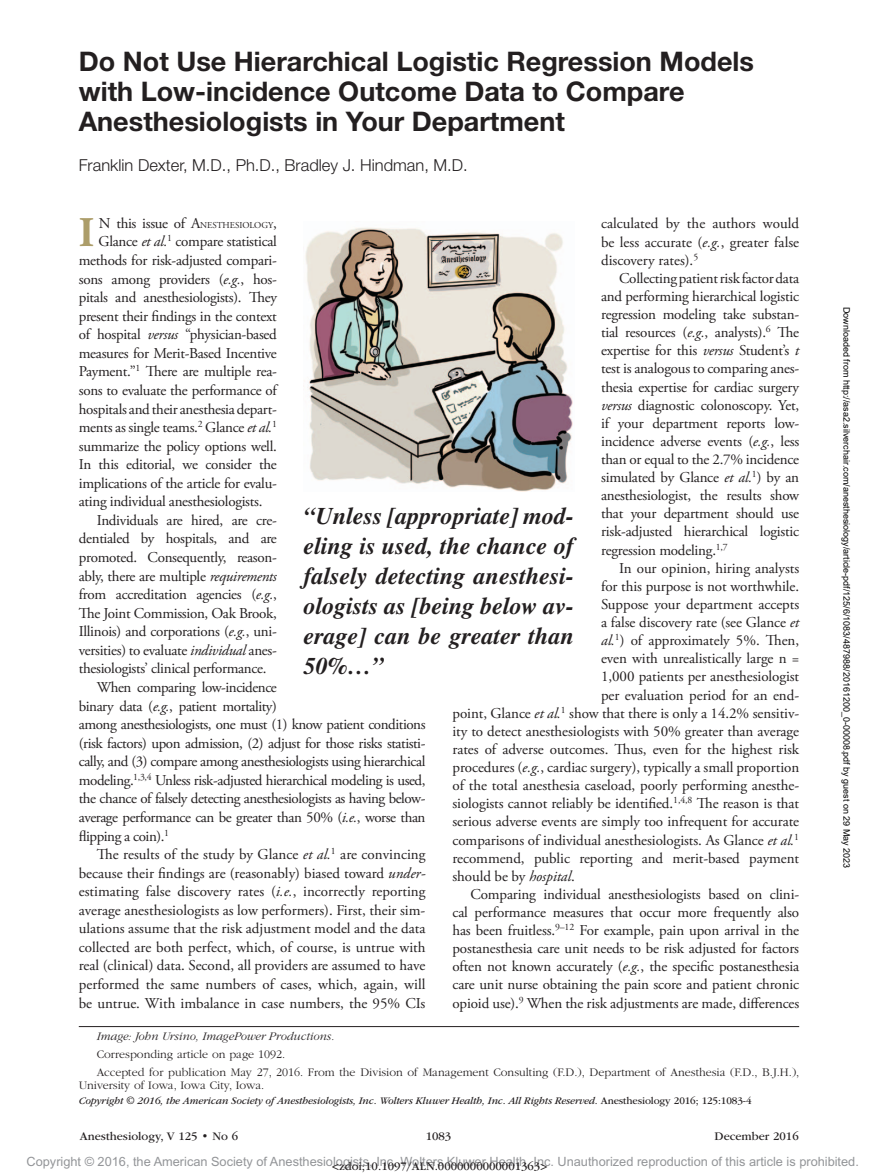
<style>
.page{position:relative;width:878px;height:1175px;background:#fff}
.page>*{position:absolute;margin:0;border:0;box-sizing:border-box;transform-origin:0 0}
.t1{font:700 42.15px "Adobe Garamond Pro";color:#ac9d69}
.t2{font:700 27px/30px "Helvetica Neue LT Std";color:#231f20}
.t3{font:italic 700 24px/30px "Times";color:#231f20;text-align:justify}
.t4{font:300 16.5px "Helvetica Neue LT Std";color:#231f20}
.t5{font:15px/18.1px "Adobe Garamond Pro";letter-spacing:-.01em;color:#231f20;text-align:justify}
.t6{font:15px "Adobe Garamond Pro";letter-spacing:-.03em;color:#231f20}
.t7{font:12.75px "Arial MT Std";color:#939598}
.t8{font:300 12px/18px "ITC Garamond Std";color:#231f20}
.t9{font:12px "ITC Garamond Std";color:#231f20}
.t10{font:italic 300 12px "ITC Garamond Std";color:#231f20}
.t11{font:italic 10.5px "ITC Garamond Std";letter-spacing:-.01em;color:#231f20}
.t12{font:9px "Arial";color:#000}
.s1{font-style:italic}
.s2{font-size:9px}
.s3{font-style:normal}
</style>
<div class="page">
<img style="left:305px;top:227px;width:268px;height:264px">
<hr style="left:79px;top:1026px;width:720px;height:1px;background:#231f20">
<h2 class="t2" style="left:79px;top:45px;width:676px">Do Not Use Hierarchical Logistic Regression Models with Low-incidence Outcome Data to Compare<br>Anesthesiologists in Your Department</h2>
<p class="t4" style="left:79px;top:155px;width:390px">Franklin Dexter, M.D., Ph.D., Bradley J. Hindman, M.D.</p>
<p class="t5" style="left:601px;top:215px;width:200px">calculated by the authors would be less accurate (<span class="s1">e.g.</span>, greater false discovery rates).<sup>5</sup></p>
<p class="t5" style="left:601px;top:269px;width:200px;text-indent:18px">Collecting patient risk factor data and performing hierarchical logistic regression modeling take substan&shy;tial resources (<span class="s1">e.g.</span>, analysts).<sup>6</sup> The expertise for this <span class="s1">versus</span> Student’s <span class="s1">t </span>test is analogous to comparing anes&shy;thesia expertise for cardiac surgery <span class="s1">versus</span> diagnostic colonoscopy. Yet, if your department reports low&shy;incidence adverse events (<span class="s1">e.g.</span>, less than or equal to the 2.7% incidence simulated by Glance <span class="s1">et al.</span><sup>1</sup>) by an anesthesiologist, the results show that your department should use risk-adjusted hierarchical logistic regression modeling.<sup>1,7</sup></p>
<p class="t5" style="left:619px;top:559px;width:181px">In our opinion, hiring analysts</p>
<p class="t5" style="left:601px;top:577px;width:199px">for this purpose is not worthwhile.</p>
<p class="t5" style="left:601px;top:595px;width:199px">Suppose your department accepts</p>
<p class="t5" style="left:601px;top:614px;width:199px">a false discovery rate (see Glance <span class="s1">et</span></p>
<p class="t5" style="left:601px;top:632px;width:199px"><span class="s1">al.</span><sup>1</sup>) of approximately 5%. Then,</p>
<p class="t5" style="left:601px;top:650px;width:199px">even with unrealistically large n =</p>
<p class="t5" style="left:601px;top:668px;width:199px">1,000 patients per anesthesiologist</p>
<p class="t5" style="left:601px;top:686px;width:199px">per evaluation period for an end-</p>
<p class="t5" style="left:452px;top:704px;width:348px">point, Glance <span class="s1">et al.</span><sup>1</sup> show that there is only a 14.2% sensitiv-</p>
<p class="t5" style="left:452px;top:722px;width:348px">ity to detect anesthesiologists with 50% greater than average</p>
<p class="t5" style="left:452px;top:740px;width:348px">rates of adverse outcomes. Thus, even for the highest risk</p>
<p class="t5" style="left:452px;top:758px;width:348px">procedures (<span class="s1">e.g.</span>, cardiac surgery), typically a small proportion</p>
<p class="t5" style="left:452px;top:777px;width:348px">of the total anesthesia caseload, poorly performing anesthe-</p>
<p class="t5" style="left:452px;top:795px;width:348px">siologists cannot reliably be identified.<sup>1,4,8</sup> The reason is that</p>
<p class="t5" style="left:452px;top:813px;width:348px">serious adverse events are simply too infrequent for accurate</p>
<p class="t5" style="left:452px;top:831px;width:348px">comparisons of individual anesthesiologists. As Glance <span class="s1">et al.</span><sup>1</sup></p>
<p class="t5" style="left:452px;top:849px;width:348px">recommend, public reporting and merit-based payment</p>
<p class="t5" style="left:452px;top:867px;width:124px">should be by <span class="s1">hospital</span>.</p>
<p class="t5" style="left:470px;top:885px;width:330px">Comparing individual anesthesiologists based on clini-</p>
<p class="t5" style="left:452px;top:903px;width:348px">cal performance measures that occur more frequently also</p>
<p class="t5" style="left:452px;top:921px;width:348px">has been fruitless.<sup>9–12</sup> For example, pain upon arrival in the</p>
<p class="t5" style="left:452px;top:940px;width:348px">postanesthesia care unit needs to be risk adjusted for factors</p>
<p class="t5" style="left:452px;top:958px;width:348px">often not known accurately (<span class="s1">e.g.</span>, the specific postanesthesia</p>
<p class="t5" style="left:452px;top:976px;width:348px">care unit nurse obtaining the pain score and patient chronic</p>
<p class="t5" style="left:452px;top:994px;width:348px">opioid use).<sup>9</sup> When the risk adjustments are made, differences</p>
<h1 class="t1" style="left:79px;top:208px;width:17px">I</h1>
<p class="t5" style="left:99px;top:215px;width:180px">n this issue of A<span class="s2">nesthesiology</span>,</p>
<p class="t5" style="left:99px;top:233px;width:180px">Glance <span class="s1">et al.</span><sup>1</sup> compare statistical</p>
<p class="t5" style="left:79px;top:252px;width:199px">methods for risk-adjusted compari-</p>
<p class="t5" style="left:79px;top:270px;width:199px">sons among providers (<span class="s1">e.g.</span>, hos-</p>
<p class="t5" style="left:79px;top:289px;width:200px">pitals and anesthesiologists). They</p>
<p class="t5" style="left:79px;top:307px;width:199px">present their findings in the context</p>
<p class="t5" style="left:79px;top:326px;width:199px">of hospital <span class="s1">versus</span> “physician-based</p>
<p class="t5" style="left:79px;top:344px;width:200px">measures for Merit-Based Incentive</p>
<p class="t5" style="left:79px;top:363px;width:200px">Payment.”<sup>1</sup> There are multiple rea-</p>
<p class="t5" style="left:79px;top:382px;width:199px">sons to evaluate the performance of</p>
<p class="t5" style="left:79px;top:400px;width:199px">hospitals and their anesthesia depart-</p>
<p class="t5" style="left:79px;top:419px;width:200px">ments as single teams.<sup>2</sup> Glance <span class="s1">et al.</span><sup>1</sup></p>
<p class="t5" style="left:79px;top:437px;width:199px">summarize the policy options well.</p>
<p class="t5" style="left:79px;top:456px;width:199px">In this editorial, we consider the</p>
<p class="t5" style="left:79px;top:474px;width:199px">implications of the article for evalu-</p>
<p class="t5" style="left:79px;top:493px;width:185px">ating individual anesthesiologists.</p>
<p class="t5" style="left:97px;top:511px;width:181px">Individuals are hired, are cre-</p>
<p class="t5" style="left:79px;top:530px;width:200px">dentialed by hospitals, and are</p>
<p class="t5" style="left:79px;top:549px;width:200px">promoted. Consequently, reason-</p>
<p class="t5" style="left:79px;top:567px;width:199px">ably, there are multiple <span class="s1">requirements</span></p>
<p class="t5" style="left:79px;top:586px;width:199px">from accreditation agencies (<span class="s1">e.g.</span>,</p>
<p class="t5" style="left:79px;top:604px;width:199px">The Joint Commission, Oak Brook,</p>
<p class="t5" style="left:79px;top:623px;width:200px">Illinois) and corporations (<span class="s1">e.g.</span>, uni-</p>
<p class="t5" style="left:79px;top:641px;width:200px">versities) to evaluate <span class="s1">individual</span> anes-</p>
<p class="t5" style="left:79px;top:660px;width:189px">thesiologists’ clinical performance.</p>
<p class="t6" style="left:97px;top:678px;width:181px">When comparing low-incidence</p>
<p class="t6" style="left:79px;top:697px;width:199px">binary data (<span class="s1">e.g.</span>, patient mortality)</p>
<p class="t6" style="left:79px;top:715px;width:348px">among anesthesiologists, one must (1) know patient conditions</p>
<p class="t6" style="left:79px;top:734px;width:348px">(risk factors) upon admission, (2) adjust for those risks statisti-</p>
<p class="t6" style="left:79px;top:752px;width:348px">cally, and (3) compare among anesthesiologists using hierarchical</p>
<p class="t6" style="left:79px;top:771px;width:348px">modeling.<sup>1,3,4</sup> Unless risk-adjusted hierarchical modeling is used,</p>
<p class="t6" style="left:79px;top:789px;width:348px">the chance of falsely detecting anesthesiologists as having below-</p>
<p class="t6" style="left:79px;top:808px;width:348px">average performance can be greater than 50% (<span class="s1">i.e.</span>, worse than</p>
<p class="t5" style="left:79px;top:827px;width:92px">flipping a coin).<sup>1</sup></p>
<p class="t5" style="left:97px;top:845px;width:330px">The results of the study by Glance <span class="s1">et al.</span><sup>1</sup> are convincing</p>
<p class="t5" style="left:79px;top:864px;width:348px">because their findings are (reasonably) biased toward <span class="s1">under-</span></p>
<p class="t5" style="left:79px;top:883px;width:348px">estimating false discovery rates (<span class="s1">i.e.</span>, incorrectly reporting</p>
<p class="t5" style="left:79px;top:901px;width:348px">average anesthesiologists as low performers). First, their sim-</p>
<p class="t5" style="left:79px;top:920px;width:348px">ulations assume that the risk adjustment model and the data</p>
<p class="t5" style="left:79px;top:938px;width:348px">collected are both perfect, which, of course, is untrue with</p>
<p class="t5" style="left:79px;top:957px;width:348px">real (clinical) data. Second, all providers are assumed to have</p>
<p class="t5" style="left:79px;top:975px;width:348px">performed the same numbers of cases, which, again, will</p>
<p class="t5" style="left:79px;top:994px;width:348px">be untrue. With imbalance in case numbers, the 95% CIs</p>
<h3 class="t3" style="left:304px;top:500px;width:272px">“Unless [appropriate] mod&shy;eling is used, the chance of falsely detecting anesthesi&shy;ologists as [being below av&shy;erage] can be greater than 50%…”</h3>
<p class="t10" style="left:97px;top:1029px;width:239px">Image: John Ursino, ImagePower Productions.</p>
<p class="t8" style="left:97px;top:1045px;width:704px">Corresponding article on page 1092.<br>Accepted for publication May 27, 2016. From the Division of Management Consulting (F.D.), Department of Anesthesia (F.D., B.J.H.),</p>
<p class="t8" style="left:79px;top:1076px;width:187px">University of Iowa, Iowa City, Iowa.</p>
<p class="t11" style="left:79px;top:1095px;width:674px">Copyright © 2016, the American Society of Anesthesiologists, Inc. Wolters Kluwer Health, Inc. All Rights Reserved. <span class="s3">Anesthesiology 2016; 125:1083-4</span></p>
<p class="t9" style="left:80px;top:1130px;width:160px">Anesthesiology, V 125 • No 6</p>
<p class="t9" style="left:426px;top:1130px;width:27px">1083</p>
<p class="t9" style="left:714px;top:1130px;width:86px">December 2016</p>
<p class="t12" style="left:850px;top:307px;width:563px;rotate:90deg">Downloaded from http://asa2.silverchair.com/anesthesiology/article-pdf/125/6/1083/487988/20161200_0-00008.pdf by guest on 29 May 2023</p>
<p class="t7" style="left:27px;top:1154px;width:833px">Copyright © 2016, the American Society of Anesthesiologists, Inc. Wolters Kluwer Health, Inc. Unauthorized reproduction of this article is prohibited.</p>
<p class="t9" style="left:332px;top:1159px;width:216px">&lt;zdoi;10.1097/ALN.0000000000001363&gt;</p>
</div>
